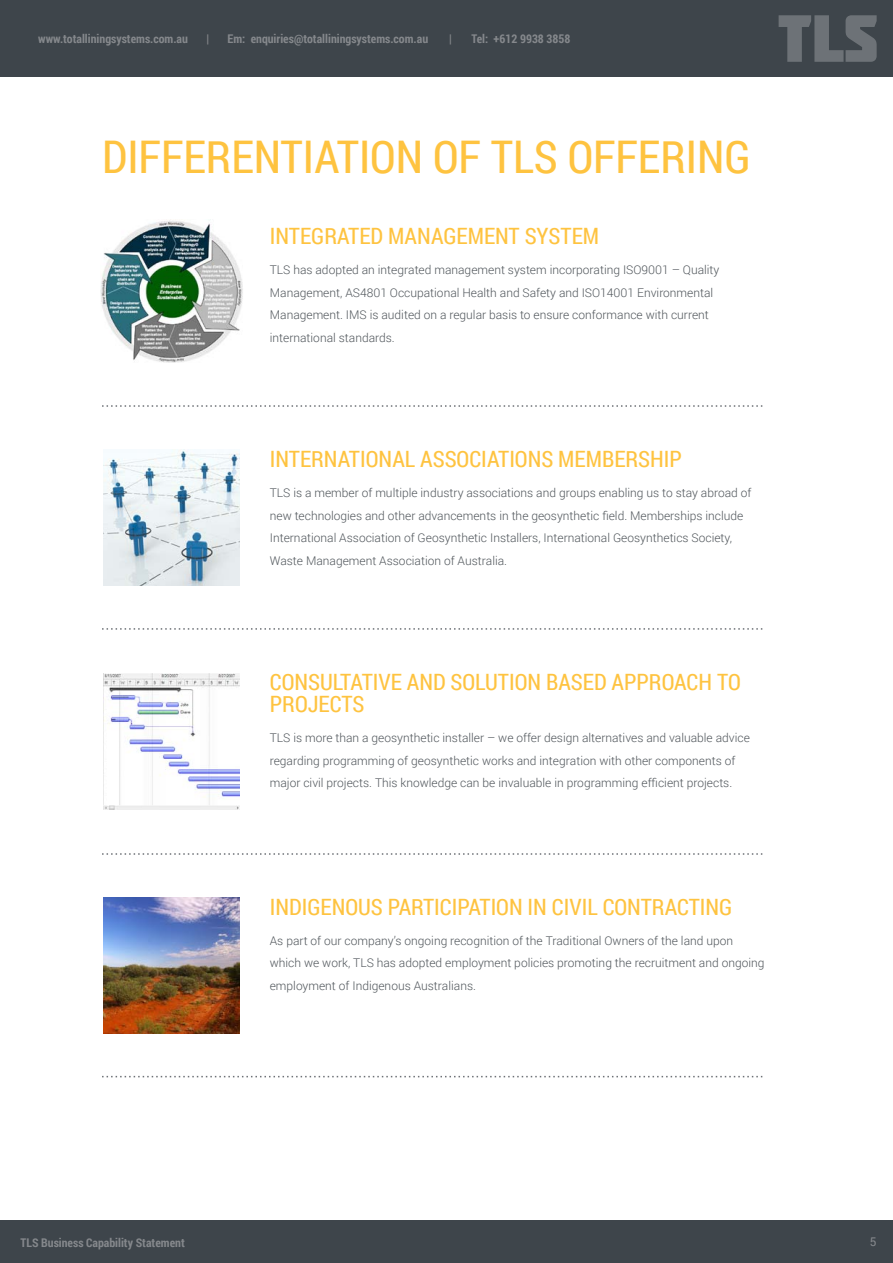
<style>
.page{position:relative;width:893px;height:1263px;background:#fff}
.page>*{position:absolute;margin:0;border:0;box-sizing:border-box;transform-origin:0 0}
.t1{font:45px "Roboto Condensed";color:#fec340}
.t2{font:22.5px "Roboto Condensed";color:#fec340}
.t3{font:300 12px/22.5px "Roboto";color:#50565b}
.t4{font:700 12px "Roboto Condensed";color:#85888c}
.t5{font:12px "Roboto";color:#85888c}
</style>
<div class="page">
<div style="left:0;top:0;width:893px;height:77px;background:#3e454b"></div>
<svg style="left:779px;top:15px;width:98px;height:47px"></svg>
<div style="left:0;top:1220px;width:893px;height:43px;background:#3e454b"></div>
<img style="left:100px;top:220px;width:143px;height:143px">
<img style="left:104px;top:673px;width:136px;height:136px">
<img style="left:104px;top:897px;width:136px;height:136px">
<img style="left:104px;top:449px;width:136px;height:136px">
<svg style="left:102px;top:405px;width:661px;height:2px"></svg>
<svg style="left:102px;top:853px;width:661px;height:2px"></svg>
<svg style="left:102px;top:1076px;width:661px;height:1px"></svg>
<svg style="left:102px;top:628px;width:661px;height:2px"></svg>
<p class="t4" style="left:38px;top:30px;width:151px">www.totalliningsystems.com.au</p>
<p class="t4" style="left:206px;top:30px;width:4px">|</p>
<p class="t4" style="left:227px;top:30px;width:202px">Em: enquiries@totalliningsystems.com.au</p>
<p class="t4" style="left:449px;top:30px;width:4px">|</p>
<p class="t4" style="left:472px;top:30px;width:100px">Tel: +612 9938 3858</p>
<h1 class="t1" style="left:102px;top:125px;width:47px">DIFFERENTIATION</h1>
<h1 class="t1" style="left:433px;top:125px;width:158px">OF TLS OFFERING</h1>
<h2 class="t2" style="left:270px;top:221px;width:19px">INTEGRATED</h2>
<h2 class="t2" style="left:388px;top:221px;width:31px">MANAGEMENT</h2>
<h2 class="t2" style="left:525px;top:221px;width:26px">SYSTEM</h2>
<p class="t3" style="left:270px;top:258px;width:451px">TLS has adopted an integrated management system incorporating ISO9001 – Quality Management, AS4801 Occupational Health and Safety and ISO14001 Environmental Management. IMS is audited on a regular basis to ensure conformance with current international standards.</p>
<h2 class="t2" style="left:270px;top:443px;width:19px">INTERNATIONAL</h2>
<h2 class="t2" style="left:420px;top:443px;width:25px">ASSOCIATIONS</h2>
<h2 class="t2" style="left:558px;top:443px;width:29px">MEMBERSHIP</h2>
<p class="t3" style="left:270px;top:481px;width:483px">TLS is a member of multiple industry associations and groups enabling us to stay abroad of new technologies and other advancements in the geosynthetic field. Memberships include International Association of Geosynthetic Installers, International Geosynthetics Society, Waste Management Association of Australia.</p>
<h2 class="t2" style="left:270px;top:666px;width:24px">CONSULTATIVE</h2>
<h2 class="t2" style="left:407px;top:666px;width:14px">AND</h2>
<h2 class="t2" style="left:451px;top:666px;width:24px">SOLUTION</h2>
<h2 class="t2" style="left:546px;top:666px;width:26px">BASED</h2>
<h2 class="t2" style="left:612px;top:666px;width:26px">APPROACH</h2>
<h2 class="t2" style="left:717px;top:666px;width:13px">TO</h2>
<h2 class="t2" style="left:270px;top:688px;width:61px">PROJECTS</h2>
<p class="t3" style="left:270px;top:726px;width:481px">TLS is more than a geosynthetic installer – we offer design alternatives and valuable advice regarding programming of geosynthetic works and integration with other components of major civil projects. This knowledge can be invaluable in programming efficient projects.</p>
<h2 class="t2" style="left:270px;top:891px;width:19px">INDIGENOUS</h2>
<h2 class="t2" style="left:388px;top:891px;width:12px">PARTICIPATION</h2>
<h2 class="t2" style="left:528px;top:891px;width:35px">IN CIVIL</h2>
<h2 class="t2" style="left:603px;top:891px;width:13px">CONTRACTING</h2>
<p class="t3" style="left:270px;top:929px;width:496px">As part of our company’s ongoing recognition of the Traditional Owners of the land upon which we work, TLS has adopted employment policies promoting the recruitment and ongoing employment of Indigenous Australians.</p>
<p class="t4" style="left:21px;top:1234px;width:166px">TLS Business Capability Statement</p>
<p class="t5" style="left:870px;top:1233px;width:8px">5</p>
</div>
